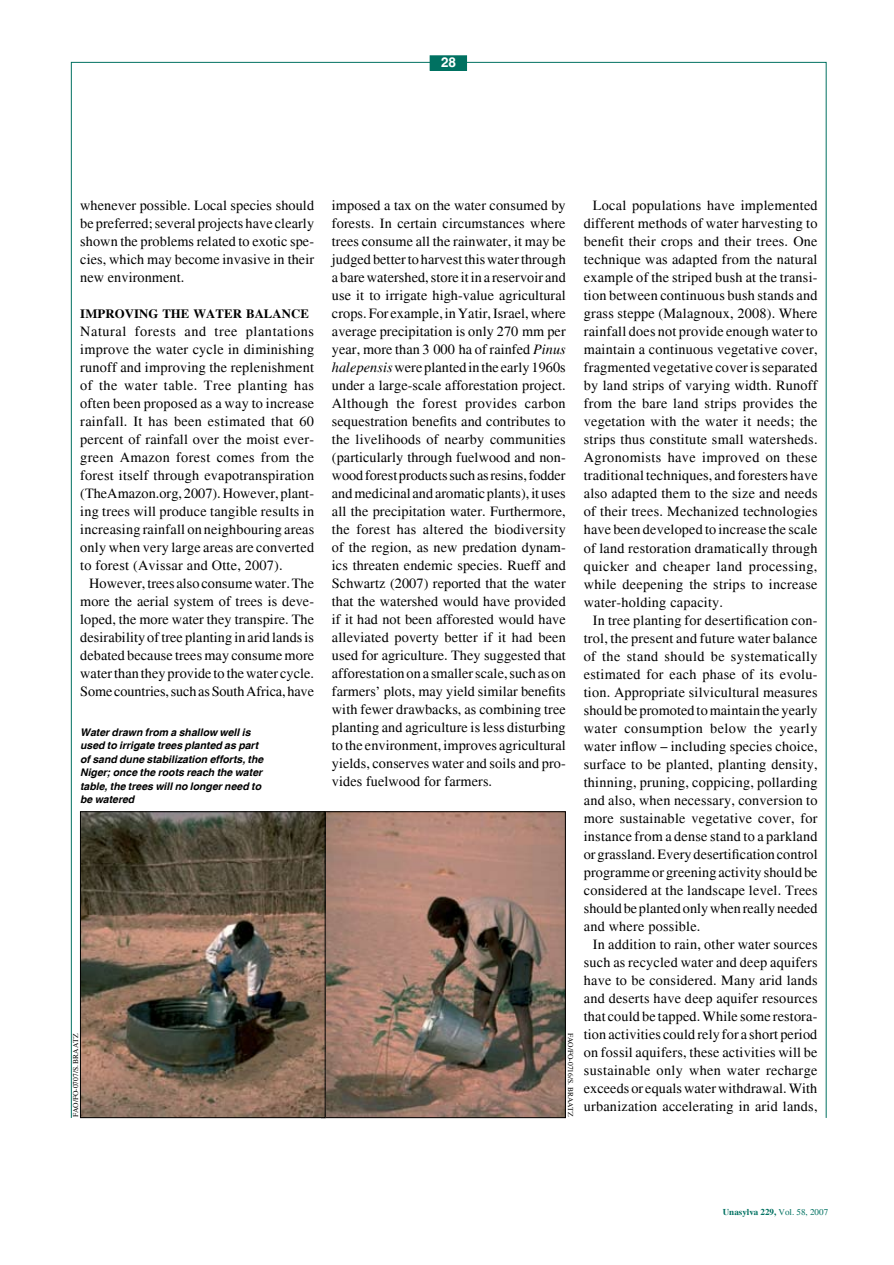
<style>
.page{position:relative;width:894px;height:1265px;background:#fff}
.page>*{position:absolute;margin:0;border:0;box-sizing:border-box;transform-origin:0 0}
.t1{font:14.25px/18px "Times";letter-spacing:.005em;color:#000;text-align:justify}
.t2{font:700 13.5px "Helvetica";color:#fff}
.t3{font:700 12.75px "Times";letter-spacing:.005em;color:#000}
.t4{font:italic 700 10.5px/13.5px "Helvetica";color:#000}
.t5{font:700 9px "Times";color:#007161}
.t6{font:7.5px "Times";color:#000}
.s1{font-style:italic}
.s2{font-weight:400}
</style>
<div class="page">
<div style="left:430px;top:56px;width:36px;height:14px;background:#007161"></div>
<div style="left:430px;top:56px;width:36px;height:15px;border:1px solid #007161"></div>
<div style="left:7px;top:1118px;width:877px;height:67px;border:1px solid #fff"></div>
<img style="left:82px;top:813px;width:481px;height:303px">
<div style="left:321px;top:811px;width:244px;height:307px;border:1px solid #000"></div>
<div style="left:80px;top:811px;width:245px;height:307px;border:1px solid #000"></div>
<p class="t2" style="left:441px;top:54px;width:17px">28</p>
<p class="t1" style="left:80px;top:196px;width:235px">whenever possible. Local species should be preferred; several projects have clearly shown the problems related to exotic spe&shy;cies, which may become invasive in their new environment.</p>
<p class="t3" style="left:80px;top:306px;width:230px">IMPROVING THE WATER BALANCE</p>
<p class="t1" style="left:80px;top:322px;width:235px">Natural forests and tree plantations improve the water cycle in diminishing runoff and improving the replenishment of the water table. Tree planting has often been proposed as a way to increase rainfall. It has been estimated that 60 percent of rainfall over the moist ever&shy;green Amazon forest comes from the forest itself through evapotranspiration (TheAmazon.org, 2007). However, plant&shy;ing trees will produce tangible results in increasing rainfall on neighbouring areas only when very large areas are converted to forest (Avissar and Otte, 2007).</p>
<p class="t1" style="left:80px;top:574px;width:235px;text-indent:9px">However, trees also consume water. The more the aerial system of trees is deve&shy;loped, the more water they transpire. The desirability of tree planting in arid lands is debated because trees may consume more water than they provide to the water cycle.<br>Some countries, such as South Africa, have</p>
<p class="t1" style="left:332px;top:196px;width:235px">imposed a tax on the water consumed by forests. In certain circumstances where trees consume all the rainwater, it may be judged better to harvest this water through a bare watershed, store it in a reservoir and use it to irrigate high-value agricultural crops. For example, in Yatir, Israel, where average precipitation is only 270 mm per year, more than 3 000 ha of rainfed <span class="s1">Pinus halepensis</span> were planted in the early 1960s under a large-scale afforestation project.<br>Although the forest provides carbon sequestration benefits and contributes to the livelihoods of nearby communities (particularly through fuelwood and non&shy;wood forest products such as resins, fodder and medicinal and aromatic plants), it uses all the precipitation water. Furthermore, the forest has altered the biodiversity of the region, as new predation dynam&shy;ics threaten endemic species. Rueff and Schwartz (2007) reported that the water that the watershed would have provided if it had not been afforested would have alleviated poverty better if it had been used for agriculture. They suggested that afforestation on a smaller scale, such as on farmers’ plots, may yield similar benefits with fewer drawbacks, as combining tree planting and agriculture is less disturbing to the environment, improves agricultural yields, conserves water and soils and pro&shy;vides fuelwood for farmers.</p>
<p class="t1" style="left:583px;top:197px;width:235px;text-indent:9px">Local populations have implemented different methods of water harvesting to benefit their crops and their trees. One technique was adapted from the natural example of the striped bush at the transi&shy;tion between continuous bush stands and grass steppe (Malagnoux, 2008). Where rainfall does not provide enough water to maintain a continuous vegetative cover, fragmented vegetative cover is separated by land strips of varying width. Runoff from the bare land strips provides the vegetation with the water it needs; the strips thus constitute small watersheds.<br>Agronomists have improved on these traditional techniques, and foresters have also adapted them to the size and needs of their trees. Mechanized technologies have been developed to increase the scale of land restoration dramatically through quicker and cheaper land processing, while deepening the strips to increase water-holding capacity.</p>
<p class="t1" style="left:583px;top:611px;width:235px;text-indent:9px">In tree planting for desertification con&shy;trol, the present and future water balance of the stand should be systematically estimated for each phase of its evolu&shy;tion. Appropriate silvicultural measures should be promoted to maintain the yearly water consumption below the yearly water inflow – including species choice, surface to be planted, planting density, thinning, pruning, coppicing, pollarding and also, when necessary, conversion to more sustainable vegetative cover, for instance from a dense stand to a parkland or grassland. Every desertification control programme or greening activity should be considered at the landscape level. Trees should be planted only when really needed and where possible.</p>
<p class="t1" style="left:583px;top:935px;width:235px;text-indent:9px">In addition to rain, other water sources such as recycled water and deep aquifers have to be considered. Many arid lands and deserts have deep aquifer resources that could be tapped. While some restora&shy;tion activities could rely for a short period on fossil aquifers, these activities will be sustainable only when water recharge exceeds or equals water withdrawal. With urbanization accelerating in arid lands,</p>
<p class="t4" style="left:80px;top:725px;width:185px">Water drawn from a shallow well is used to irrigate trees planted as part of sand dune stabilization efforts, the<br>Niger; once the roots reach the water table, the trees will no longer need to be watered</p>
<p class="t6" style="left:71px;top:1117px;width:85px;rotate:-90deg">FAO/FO-0707/S. Braatz</p>
<p class="t6" style="left:574px;top:1032px;width:85px;rotate:90deg">FAO/FO-0716/S. Braatz</p>
<p class="t5" style="left:722px;top:1206px;width:107px">Unasylva 229, <span class="s2">Vol. 58, 2007</span></p>
</div>
